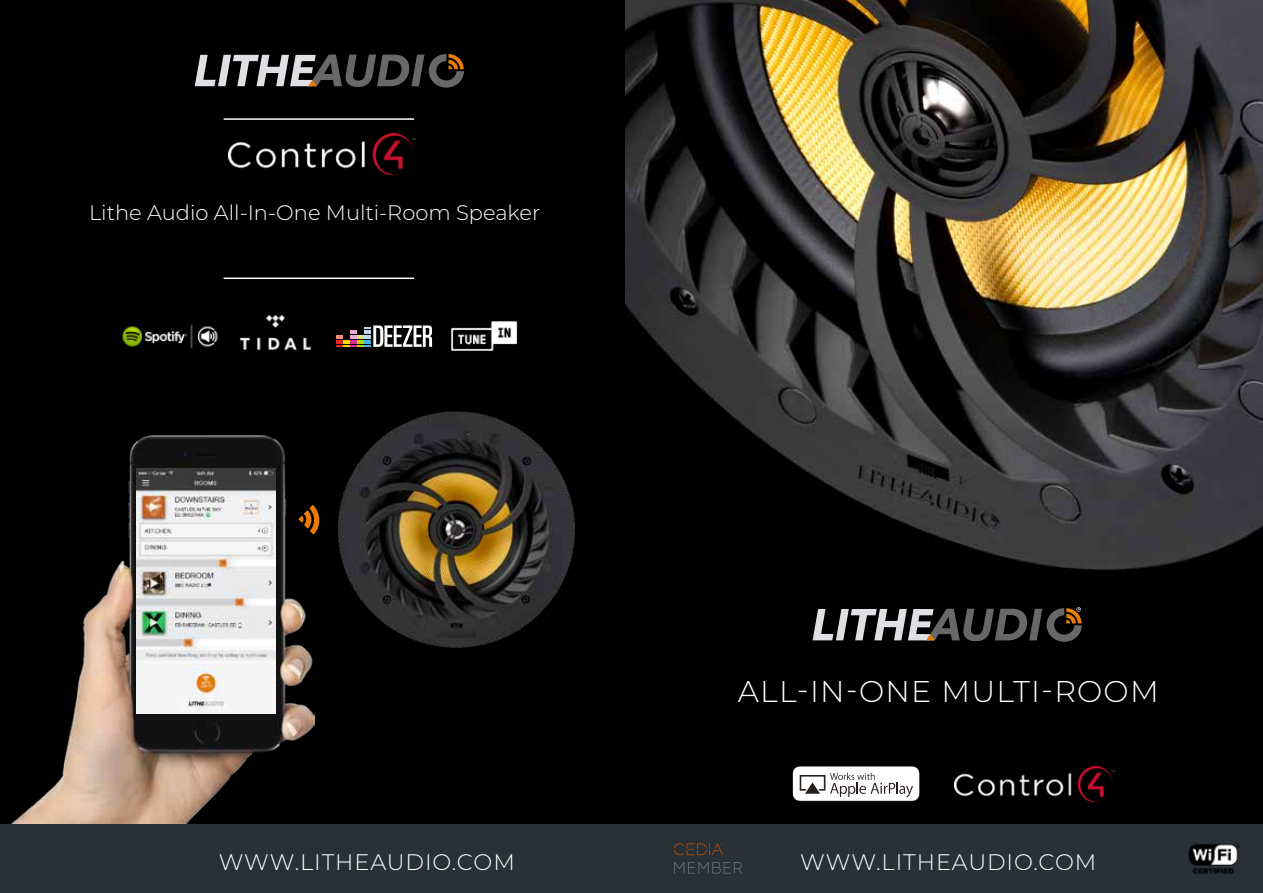
<style>
.page{position:relative;width:1263px;height:893px;background:#000}
.page>*{position:absolute;margin:0;border:0;box-sizing:border-box;transform-origin:0 0}
.t1{font:300 30px "Montserrat";letter-spacing:.04em;color:#fff}
.t2{font:300 22.5px "Montserrat";letter-spacing:.04em;color:#fff}
.t3{font:300 21px "Montserrat";color:#fff}
</style>
<div class="page">
<img style="left:625px;top:0;width:638px;height:570px">
<svg style="left:812px;top:607px;width:270px;height:35px"></svg>
<img style="left:0;top:435px;width:314px;height:390px">
<svg style="left:792px;top:766px;width:128px;height:35px;background:#dad8d8"></svg>
<img style="left:136px;top:469px;width:140px;height:244px">
<img style="left:122px;top:324px;width:96px;height:25px">
<img style="left:239px;top:315px;width:73px;height:35px">
<svg style="left:336px;top:325px;width:96px;height:22px"></svg>
<img style="left:451px;top:321px;width:66px;height:30px">
<div style="left:0;top:825px;width:1263px;height:68px;background:#293136"></div>
<img style="left:1188px;top:844px;width:52px;height:30px">
<svg style="left:674px;top:862px;width:68px;height:12px"></svg>
<svg style="left:674px;top:843px;width:49px;height:12px"></svg>
<svg style="left:195px;top:54px;width:269px;height:34px"></svg>
<hr style="left:224px;top:118px;width:190px;height:2px;background:#fff">
<hr style="left:224px;top:278px;width:190px;height:1px;background:#fff">
<svg style="left:298px;top:510px;width:11px;height:19px"></svg>
<svg style="left:309px;top:505px;width:13px;height:30px"></svg>
<img style="left:313px;top:411px;width:262px;height:252px">
<img style="left:228px;top:133px;width:188px;height:41px">
<img style="left:955px;top:767px;width:159px;height:35px">
<p class="t3" style="left:89px;top:198px;width:453px">Lithe Audio All-In-One Multi-Room Speaker</p>
<p class="t2" style="left:219px;top:846px;width:298px">WWW.LITHEAUDIO.COM</p>
<h1 class="t1" style="left:738px;top:671px;width:422px">ALL-IN-ONE MULTI-ROOM</h1>
<p class="t2" style="left:800px;top:846px;width:298px">WWW.LITHEAUDIO.COM</p>
</div>
